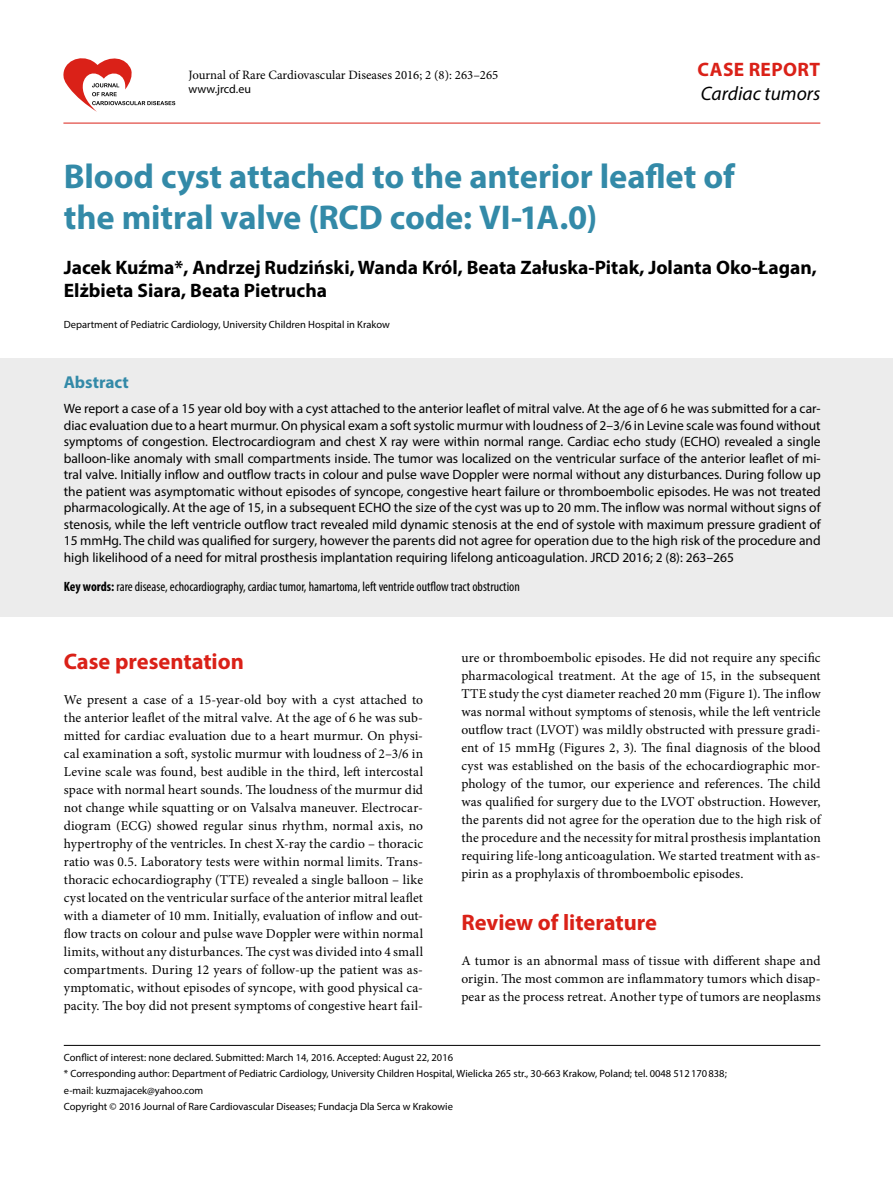
<style>
.page{position:relative;width:893px;height:1191px;background:#fff}
.page>*{position:absolute;margin:0;border:0;box-sizing:border-box;transform-origin:0 0}
.t1{font:700 34.5px/41.4px "Myriad Pro";letter-spacing:-.005em;color:#338aa8}
.t2{font:700 22.5px "Myriad Pro";color:#da2118}
.t3{font:700 19.5px/23.4px "Myriad Pro";color:#000}
.t4{font:italic 19.5px "Myriad Pro";color:#000}
.t5{font:700 19.5px "Myriad Pro";letter-spacing:.02em;color:#da2118}
.t6{font:700 17.25px "Myriad Pro";color:#338aa8}
.t7{font:13.5px/18px "Minion Pro";letter-spacing:.01em;color:#000;text-align:justify}
.t8{font:13.5px/16.5px "Myriad Pro";color:#000;text-align:justify}
.t9{font:condensed 13.5px "Myriad Pro";color:#000}
.t10{font:12.75px "Minion Pro";color:#000}
.t11{font:12px "Myriad Pro";color:#000}
.t12{font:10.5px/16.5px "Myriad Pro";color:#000}
.s1{font-weight:700}
</style>
<div class="page">
<hr style="left:63px;top:123px;width:757px;height:1px;background:#da2118">
<svg style="left:63px;top:58px;width:112px;height:54px"></svg>
<hr style="left:64px;top:1045px;width:756px;height:1px;background:#000">
<div style="left:0;top:358px;width:893px;height:258px;background:#ececec"></div>
<p class="t10" style="left:188px;top:66px;width:311px">Journal of Rare Cardiovascular Diseases 2016; 2 (8): 263–265</p>
<p class="t11" style="left:188px;top:81px;width:64px">www.jrcd.eu</p>
<h3 class="t5" style="left:698px;top:57px;width:124px">CASE REPORT</h3>
<h3 class="t4" style="left:701px;top:81px;width:121px">Cardiac tumors</h3>
<h1 class="t1" style="left:64px;top:154px;width:673px">Blood cyst attached to the anterior leaflet of the mitral valve (RCD code: VI‑1A.0)</h1>
<h3 class="t3" style="left:64px;top:255px;width:754px">Jacek Kuźma*, Andrzej Rudziński, Wanda Król, Beata Załuska‑Pitak, Jolanta Oko‑Łagan,<br>Elżbieta Siara, Beata Pietrucha</h3>
<p class="t12" style="left:64px;top:315px;width:327px">Department of Pediatric Cardiology, University Children Hospital in Krakow</p>
<p class="t6" style="left:64px;top:371px;width:67px">Abstract</p>
<p class="t8" style="left:64px;top:400px;width:758px">We report a case of a 15 year old boy with a cyst attached to the anterior leaflet of mitral valve. At the age of 6 he was submitted for a car&shy;diac evaluation due to a heart murmur. On physical exam a soft systolic murmur with loudness of 2–3/6 in Levine scale was found without symptoms of congestion. Electrocardiogram and chest X ray were within normal range. Cardiac echo study (ECHO) revealed a single balloon‑like anomaly with small compartments inside. The tumor was localized on the ventricular surface of the anterior leaflet of mi&shy;tral valve. Initially inflow and outflow tracts in colour and pulse wave Doppler were normal without any disturbances. During follow up the patient was asymptomatic without episodes of syncope, congestive heart failure or thromboembolic episodes. He was not treated pharmacologically. At the age of 15, in a subsequent ECHO the size of the cyst was up to 20 mm. The inflow was normal without signs of stenosis, while the left ventricle outflow tract revealed mild dynamic stenosis at the end of systole with maximum pressure gradient of 15 mmHg. The child was qualified for surgery, however the parents did not agree for operation due to the high risk of the procedure and high likelihood of a need for mitral prosthesis implantation requiring lifelong anticoagulation. JRCD 2016; 2 (8): 263–265</p>
<p class="t9" style="left:64px;top:578px;width:458px"><span class="s1">Key words:</span> rare disease, echocardiography, cardiac tumor, hamartoma, left ventricle outflow tract obstruction</p>
<h2 class="t2" style="left:64px;top:646px;width:182px">Case presentation</h2>
<p class="t7" style="left:64px;top:690px;width:361px">We present a case of a 15‑year‑old boy with a cyst attached to the anterior leaflet of the mitral valve. At the age of 6 he was sub‑ mitted for cardiac evaluation due to a heart murmur. On physi‑ cal examination a soft, systolic murmur with loudness of 2–3/6 in Levine scale was found, best audible in the third, left intercostal space with normal heart sounds. The loudness of the murmur did not change while squatting or on Valsalva maneuver. Electrocar‑ diogram (ECG) showed regular sinus rhythm, normal axis, no hypertrophy of the ventricles. In chest X‑ray the cardio – thoracic ratio was 0.5. Laboratory tests were within normal limits. Trans‑ thoracic echocardiography (TTE) revealed a single balloon – like cyst located on the ventricular surface of the anterior mitral leaflet with a diameter of 10 mm. Initially, evaluation of inflow and out‑ flow tracts on colour and pulse wave Doppler were within normal limits, without any disturbances. The cyst was divided into 4 small compartments. During 12 years of follow‑up the patient was as‑ ymptomatic, without episodes of syncope, with good physical ca‑ pacity. The boy did not present symptoms of congestive heart fail‑</p>
<p class="t7" style="left:461px;top:648px;width:361px">ure or thromboembolic episodes. He did not require any specific pharmacological treatment. At the age of 15, in the subsequent TTE study the cyst diameter reached 20 mm (Figure 1). The inflow was normal without symptoms of stenosis, while the left ventricle outflow tract (LVOT) was mildly obstructed with pressure gradi‑ ent of 15 mmHg (Figures 2, 3). The final diagnosis of the blood cyst was established on the basis of the echocardiographic mor‑ phology of the tumor, our experience and references. The child was qualified for surgery due to the LVOT obstruction. However, the parents did not agree for the operation due to the high risk of the procedure and the necessity for mitral prosthesis implantation requiring life‑long anticoagulation. We started treatment with as‑ pirin as a prophylaxis of thromboembolic episodes.</p>
<h2 class="t2" style="left:461px;top:908px;width:197px">Review of literature</h2>
<p class="t7" style="left:461px;top:952px;width:361px">A tumor is an abnormal mass of tissue with different shape and origin. The most common are inflammatory tumors which disap‑ pear as the process retreat. Another type of tumors are neoplasms</p>
<p class="t12" style="left:64px;top:1048px;width:665px">Conflict of interest: none declared. Submitted: March 14, 2016. Accepted: August 22, 2016<br>* Corresponding author: Department of Pediatric Cardiology, University Children Hospital, Wielicka 265 str., 30-663 Krakow, Poland; tel. 0048 512170838; e‑mail: kuzmajacek@yahoo.com<br>Copyright © 2016 Journal of Rare Cardiovascular Diseases; Fundacja Dla Serca w Krakowie</p>
</div>
